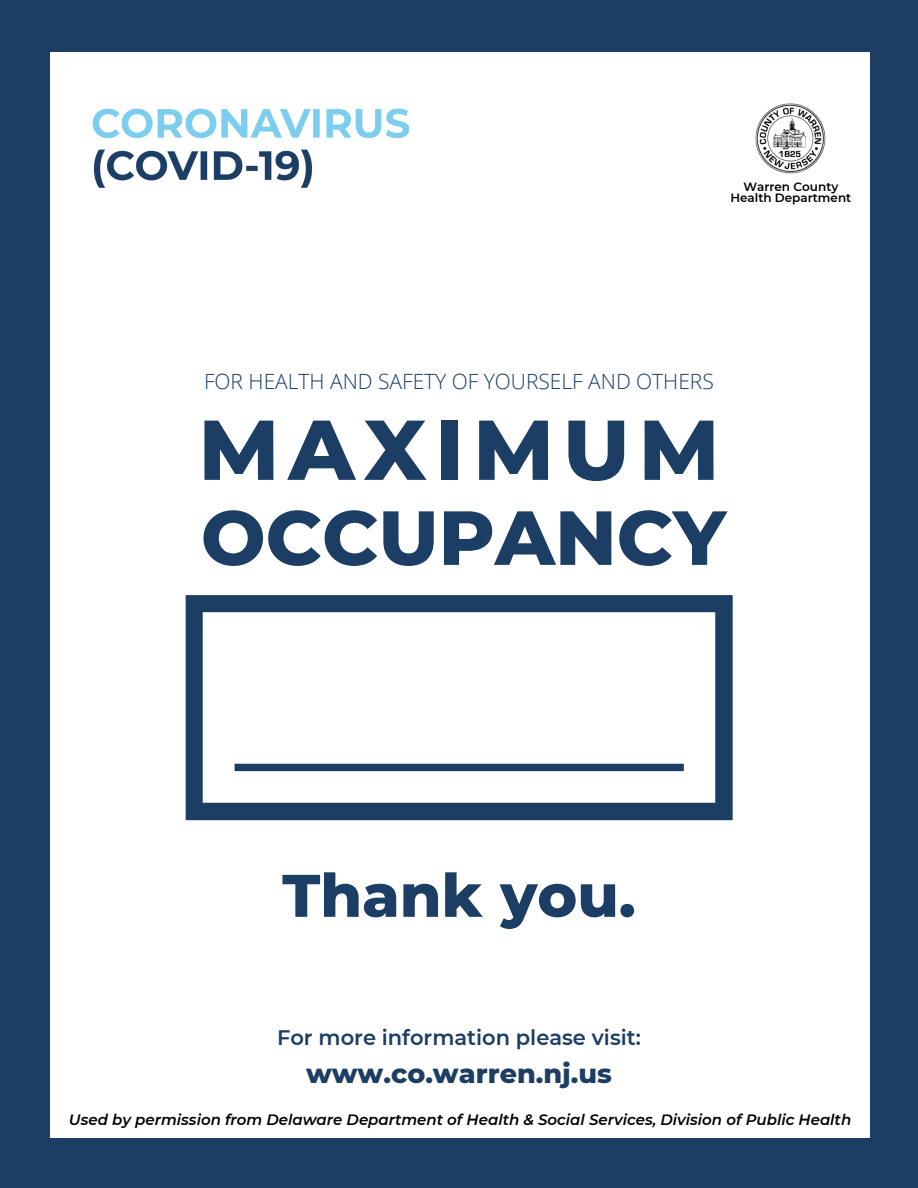
<style>
.page{position:relative;width:918px;height:1188px;background:#1c3d64}
.page>*{position:absolute;margin:0;border:0;box-sizing:border-box;transform-origin:0 0}
.t1{font:800 84.6px "Montserrat";letter-spacing:.105em;color:#1c3d64}
.t2{font:800 76.5px "Montserrat";color:#1c3d64}
.t3{font:800 60px "Montserrat";color:#1c3d64}
.t4{font:800 27px "Montserrat";color:#1c3d64}
.t5{font:300 21px "Open Sans";color:#1c3d64}
.t6{font:600 21px "Montserrat";color:#1c3d64}
.t7{font:italic 600 15px "Montserrat";color:#000}
.t8{font:600 12px/11.7px "Montserrat";color:#000;text-align:center}
</style>
<div class="page">
<div style="left:50px;top:52px;width:820px;height:1086px;background:#fff"></div>
<img style="left:92px;top:108px;width:318px;height:80px">
<svg style="left:186px;top:595px;width:547px;height:225px"></svg>
<div style="left:235px;top:764px;width:449px;height:7px;background:#1c3d64"></div>
<img style="left:756px;top:104px;width:70px;height:70px">
<p class="t8" style="left:730px;top:181px;width:122px">Warren County<br>Health Department</p>
<h3 class="t5" style="left:204px;top:366px;width:511px">FOR HEALTH AND SAFETY OF YOURSELF AND OTHERS</h3>
<h1 class="t1" style="left:199px;top:398px;width:522px">MAXIMUM</h1>
<h2 class="t2" style="left:201px;top:491px;width:527px">OCCUPANCY</h2>
<h3 class="t3" style="left:282px;top:859px;width:355px">Thank you.</h3>
<h3 class="t6" style="left:277px;top:1024px;width:365px">For more information please visit:</h3>
<h3 class="t4" style="left:306px;top:1057px;width:307px">www.co.warren.nj.us</h3>
<p class="t7" style="left:69px;top:1110px;width:784px">Used by permission from Delaware Department of Health &amp; Social Services, Division of Public Health</p>
</div>
